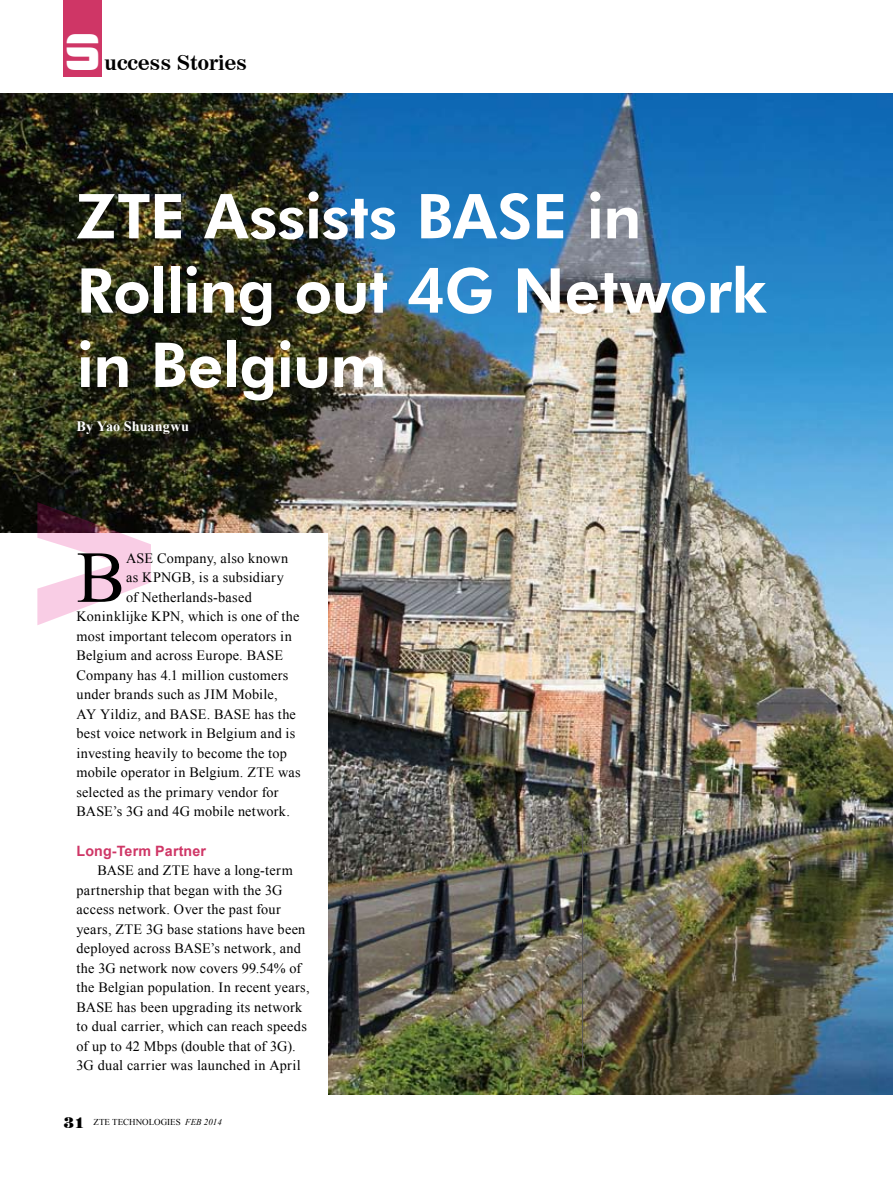
<style>
.page{position:relative;width:893px;height:1183px;background:#fff}
.page>*{position:absolute;margin:0;border:0;box-sizing:border-box;transform-origin:0 0}
.t1{font:73.2px "Times New Roman";color:#000}
.t2{font:800 61.95px/74.2px "Futura BT";letter-spacing:-.01em;color:#fff}
.t3{font:700 21px "Century 725 BT";color:#000}
.t4{font:14.25px/19.5px "Times New Roman";letter-spacing:.015em;color:#000}
.t5{font:700 14.25px "Arial";letter-spacing:.01em;color:#cf3666}
.t6{font:700 14.25px "Times New Roman";letter-spacing:.005em;color:#fff}
.t7{font:9px "Times New Roman";color:#000}
.s1{font-family:"ESP";font-weight:400;font-size:45px;color:#fff}
.s2{font-family:"Century 725 BT";font-weight:900;font-size:15px}
.s3{font-style:italic}
</style>
<div class="page">
<div style="left:64px;top:0;width:38px;height:77px;background:#cf3666"></div>
<img style="left:0;top:93px;width:893px;height:1000px">
<div style="left:0;top:532px;width:327px;height:568px;background:#fff"></div>
<svg style="left:37px;top:502px;width:114px;height:123px"></svg>
<hr style="left:582px;top:832px;width:1px;height:236px;background:#595757">
<h3 class="t3" style="left:67px;top:49px;width:182px"><span class="s1">S</span>uccess Stories</h3>
<h2 class="t2" style="left:77px;top:179px;width:691px">ZTE Assists BASE in<br>Rolling out 4G Network in Belgium</h2>
<p class="t6" style="left:77px;top:416px;width:114px">By Yao Shuangwu</p>
<h1 class="t1" style="left:77px;top:528px;width:50px">B</h1>
<p class="t4" style="left:126px;top:548px;width:164px">ASE Company, also known</p>
<p class="t4" style="left:126px;top:567px;width:159px">as KPNGB, is a subsidiary</p>
<p class="t4" style="left:126px;top:587px;width:127px">of Netherlands-based</p>
<p class="t4" style="left:77px;top:606px;width:224px">Koninklijke KPN, which is one of the</p>
<p class="t4" style="left:77px;top:626px;width:217px">most important telecom operators in</p>
<p class="t4" style="left:77px;top:645px;width:208px">Belgium and across Europe. BASE</p>
<p class="t4" style="left:77px;top:665px;width:213px">Company has 4.1 million customers</p>
<p class="t4" style="left:77px;top:684px;width:203px">under brands such as JIM Mobile,</p>
<p class="t4" style="left:77px;top:704px;width:221px">AY Yildiz, and BASE. BASE has the</p>
<p class="t4" style="left:77px;top:723px;width:220px">best voice network in Belgium and is</p>
<p class="t4" style="left:77px;top:743px;width:212px">investing heavily to become the top</p>
<p class="t4" style="left:77px;top:762px;width:226px">mobile operator in Belgium. ZTE was</p>
<p class="t4" style="left:77px;top:782px;width:203px">selected as the primary vendor for</p>
<p class="t4" style="left:77px;top:801px;width:215px">BASE’s 3G and 4G mobile network.</p>
<p class="t5" style="left:77px;top:841px;width:131px">Long-Term Partner</p>
<p class="t4" style="left:77px;top:860px;width:235px;text-indent:21px">BASE and ZTE have a long-term partnership that began with the 3G access network. Over the past four years, ZTE 3G base stations have been deployed across BASE’s network, and the 3G network now covers 99.54% of the Belgian population. In recent years, BASE has been upgrading its network to dual carrier, which can reach speeds of up to 42 Mbps (double that of 3G).<br>3G dual carrier was launched in April</p>
<p class="t7" style="left:64px;top:1115px;width:160px"><span class="s2">31</span> ZTE TECHNOLOGIES <span class="s3">FEB 2014</span></p>
</div>
